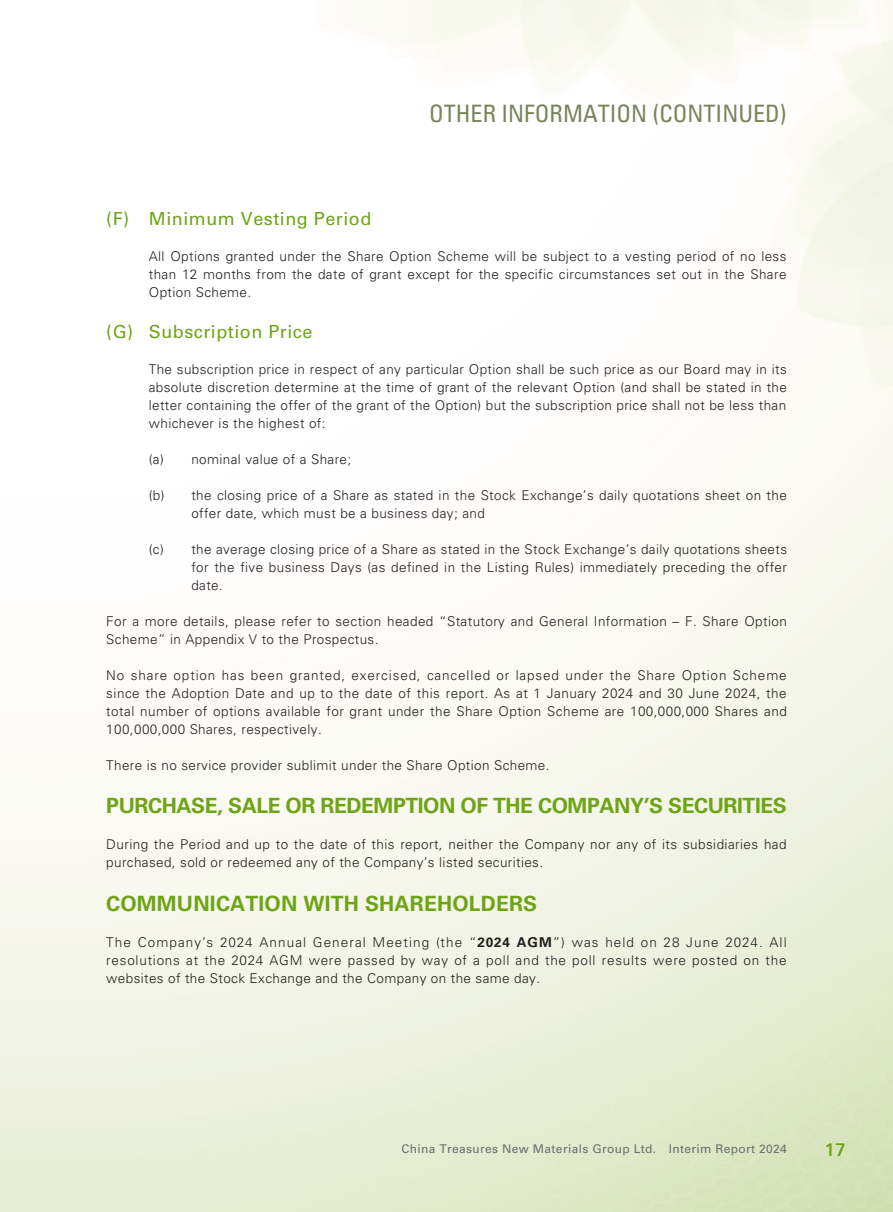
<style>
.page{position:relative;width:893px;height:1212px;background:#fff}
.page>*{position:absolute;margin:0;border:0;box-sizing:border-box;transform-origin:0 0}
.t1{font:condensed 24px "Univers LT Std";color:#7a855c}
.t2{font:700 21px "Univers LT Std";letter-spacing:-.02em;color:#6ea516}
.t3{font:700 21px "Univers LT Std";letter-spacing:.01em;color:#6ea516}
.t4{font:18px "Univers LT Std";letter-spacing:.03em;color:#6ea516}
.t5{font:300 13.5px/18px "Univers LT Std";letter-spacing:.03em;color:#231f20;text-align:justify}
.t6{font:12px "Univers LT Std";letter-spacing:.03em;color:#6c6d70}
.s1{font-weight:700}
</style>
<div class="page">
<h1 class="t1" style="left:429px;top:99px;width:359px">OTHER INFORMATION (CONTINUED)</h1>
<h3 class="t4" style="left:106px;top:208px;width:267px">(F) Minimum Vesting Period</h3>
<p class="t5" style="left:149px;top:248px;width:639px">All Options granted under the Share Option Scheme will be subject to a vesting period of no less than 12 months from the date of grant except for the specific circumstances set out in the Share Option Scheme.</p>
<h3 class="t4" style="left:106px;top:321px;width:208px">(G) Subscription Price</h3>
<p class="t5" style="left:149px;top:360px;width:640px">The subscription price in respect of any particular Option shall be such price as our Board may in its absolute discretion determine at the time of grant of the relevant Option (and shall be stated in the letter containing the offer of the grant of the Option) but the subscription price shall not be less than whichever is the highest of:</p>
<p class="t5" style="left:149px;top:450px;width:204px">(a) nominal value of a Share;</p>
<p class="t5" style="left:191px;top:486px;width:597px;text-indent:-43px">(b) the closing price of a Share as stated in the Stock Exchange’s daily quotations sheet on the offer date, which must be a business day; and</p>
<p class="t5" style="left:191px;top:540px;width:597px;text-indent:-43px">(c) the average closing price of a Share as stated in the Stock Exchange’s daily quotations sheets for the five business Days (as defined in the Listing Rules) immediately preceding the offer date.</p>
<p class="t5" style="left:106px;top:612px;width:682px">For a more details, please refer to section headed “Statutory and General Information – F. Share Option<br>Scheme” in Appendix V to the Prospectus.</p>
<p class="t5" style="left:106px;top:666px;width:682px">No share option has been granted, exercised, cancelled or lapsed under the Share Option Scheme since the Adoption Date and up to the date of this report. As at 1 January 2024 and 30 June 2024, the total number of options available for grant under the Share Option Scheme are 100,000,000 Shares and 100,000,000 Shares, respectively.</p>
<p class="t5" style="left:106px;top:756px;width:445px">There is no service provider sublimit under the Share Option Scheme.</p>
<h2 class="t2" style="left:106px;top:794px;width:682px">PURCHASE, SALE OR REDEMPTION OF THE COMPANY’S SECURITIES</h2>
<p class="t5" style="left:106px;top:836px;width:682px">During the Period and up to the date of this report, neither the Company nor any of its subsidiaries had purchased, sold or redeemed any of the Company’s listed securities.</p>
<h2 class="t3" style="left:106px;top:891px;width:432px">COMMUNICATION WITH SHAREHOLDERS</h2>
<p class="t5" style="left:106px;top:933px;width:682px">The Company’s 2024 Annual General Meeting (the “<span class="s1">2024 AGM</span>”) was held on 28 June 2024. All resolutions at the 2024 AGM were passed by way of a poll and the poll results were posted on the websites of the Stock Exchange and the Company on the same day.</p>
<p class="t6" style="left:402px;top:1142px;width:387px">China Treasures New Materials Group Ltd. Interim Report 2024</p>
<h3 class="t4" style="left:825px;top:1139px;width:22px">17</h3>
</div>
